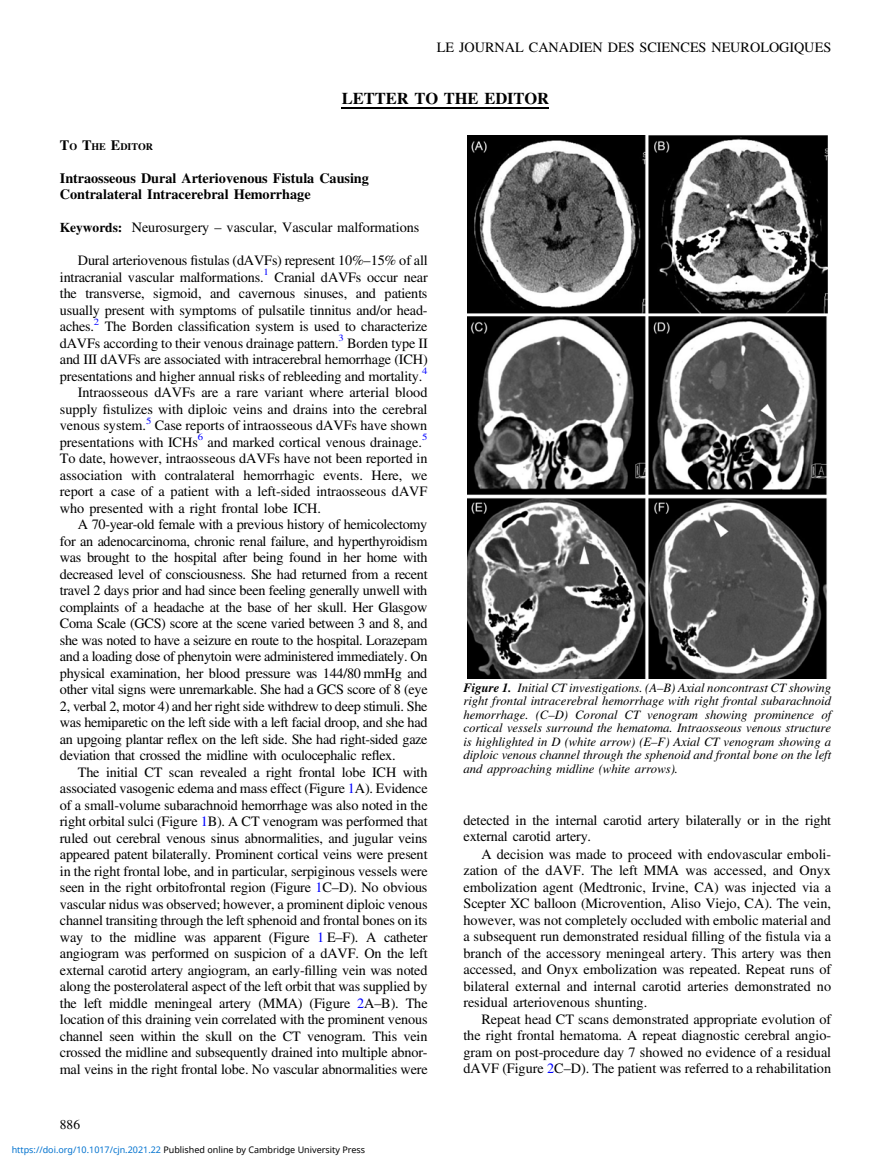
<style>
.page{position:relative;width:891px;height:1174px;background:#fff}
.page>*{position:absolute;margin:0;border:0;box-sizing:border-box;transform-origin:0 0}
.t1{font:16.5px "Adv OT9 d 60 b 855.B";color:#000}
.t2{font:14.25px "Adv O Tf 9433 e 2 d";color:#000}
.t3{font:14.25px "Adv O Tf 9433 e 2 d";letter-spacing:-.02em;color:#000}
.t4{font:14.25px/16.5px "Adv OT9 d 60 b 855.B";color:#000}
.t5{font:13.5px "Adv O Tf 9433 e 2 d";color:#000}
.t6{font:12.75px/13.5px "Adv O Tb 4 af 3 d 5 d.I";color:#000;text-align:justify}
.t7{font:9.9px "Adv OT9 d 60 b 855.B";color:#000}
.t8{font:9px "Noto Sans";color:#000}
.s1{font-size:14.25px}
.s2{font-family:"Adv OT9 d 60 b 855.B";font-size:13.5px}
.s3{font-style:inherit}
.s4{font-family:"Adv O Tf 9433 e 2 d+fb"}
.s5{color:#00f}
.s6{color:#0172cf}
.s7{font-family:"Adv OT564 e 738 a.BI"}
</style>
<div class="page">
<hr style="left:342px;top:107px;width:207px;height:2px;background:#000">
<img style="left:467px;top:136px;width:360px;height:542px">
<p class="t2" style="left:437px;top:42px;width:396px">LE JOURNAL CANADIEN DES SCIENCES NEUROLOGIQUES</p>
<p class="t1" style="left:342px;top:93px;width:209px">LETTER TO THE EDITOR</p>
<p class="t7" style="left:60px;top:143px;width:95px"><span class="s1">T</span>O <span class="s1">T</span>HE <span class="s1">E</span>DITOR</p>
<p class="t4" style="left:60px;top:171px;width:311px">Intraosseous Dural Arteriovenous Fistula Causing<br>Contralateral Intracerebral Hemorrhage</p>
<p class="t2" style="left:60px;top:223px;width:361px"><span class="s2">Keywords:</span> Neurosurgery <span class="s3">–</span> vascular, Vascular malformations</p>
<p class="t2" style="left:78px;top:255px;width:351px">Dural arteriovenous <span class="s4">fi</span>stulas (dAVFs) represent 10%<span class="s3">–</span>15% of all</p>
<p class="t2" style="left:60px;top:272px;width:369px">intracranial vascular malformations.<sup>1</sup> Cranial dAVFs occur near</p>
<p class="t2" style="left:60px;top:288px;width:369px">the transverse, sigmoid, and cavernous sinuses, and patients</p>
<p class="t2" style="left:60px;top:305px;width:369px">usually present with symptoms of pulsatile tinnitus and/or head-</p>
<p class="t2" style="left:60px;top:321px;width:369px">aches.<sup>2</sup> The Borden classi<span class="s4">fi</span>cation system is used to characterize</p>
<p class="t2" style="left:60px;top:338px;width:369px">dAVFs according to their venous drainage pattern.<sup>3</sup> Borden type II</p>
<p class="t2" style="left:60px;top:354px;width:369px">and III dAVFs are associated with intracerebral hemorrhage (ICH)</p>
<p class="t2" style="left:60px;top:371px;width:369px">presentations and higher annual risks of rebleeding and mortality.<sup>4</sup></p>
<p class="t2" style="left:78px;top:387px;width:351px">Intraosseous dAVFs are a rare variant where arterial blood</p>
<p class="t2" style="left:60px;top:404px;width:369px">supply <span class="s4">fi</span>stulizes with diploic veins and drains into the cerebral</p>
<p class="t2" style="left:60px;top:420px;width:369px">venous system.<sup>5</sup> Case reports of intraosseous dAVFs have shown</p>
<p class="t2" style="left:60px;top:437px;width:369px">presentations with ICHs<sup>6</sup> and marked cortical venous drainage.<sup>5</sup></p>
<p class="t2" style="left:60px;top:453px;width:369px">To date, however, intraosseous dAVFs have not been reported in</p>
<p class="t2" style="left:60px;top:470px;width:369px">association with contralateral hemorrhagic events. Here, we</p>
<p class="t2" style="left:60px;top:486px;width:369px">report a case of a patient with a left-sided intraosseous dAVF</p>
<p class="t2" style="left:60px;top:503px;width:263px">who presented with a right frontal lobe ICH.</p>
<p class="t3" style="left:78px;top:519px;width:351px">A 70-year-old female with a previous history of hemicolectomy</p>
<p class="t3" style="left:60px;top:536px;width:369px">for an adenocarcinoma, chronic renal failure, and hyperthyroidism</p>
<p class="t3" style="left:60px;top:552px;width:369px">was brought to the hospital after being found in her home with</p>
<p class="t3" style="left:60px;top:569px;width:369px">decreased level of consciousness. She had returned from a recent</p>
<p class="t3" style="left:60px;top:585px;width:369px">travel 2 days prior and had since been feeling generally unwell with</p>
<p class="t3" style="left:60px;top:602px;width:369px">complaints of a headache at the base of her skull. Her Glasgow</p>
<p class="t3" style="left:60px;top:618px;width:369px">Coma Scale (GCS) score at the scene varied between 3 and 8, and</p>
<p class="t3" style="left:60px;top:635px;width:369px">she was noted to have a seizure en route to the hospital. Lorazepam</p>
<p class="t3" style="left:60px;top:651px;width:369px">and a loading dose of phenytoin were administered immediately. On</p>
<p class="t3" style="left:60px;top:668px;width:369px">physical examination, her blood pressure was 144/80 mmHg and</p>
<p class="t3" style="left:60px;top:684px;width:369px">other vital signs were unremarkable. She had a GCS score of 8 (eye</p>
<p class="t3" style="left:60px;top:701px;width:369px">2, verbal 2, motor 4) and her right side withdrew to deep stimuli. She</p>
<p class="t3" style="left:60px;top:717px;width:369px">was hemiparetic on the left side with a left facial droop, and she had</p>
<p class="t3" style="left:60px;top:734px;width:369px">an upgoing plantar re<span class="s4">fl</span>ex on the left side. She had right-sided gaze</p>
<p class="t3" style="left:60px;top:750px;width:337px">deviation that crossed the midline with oculocephalic re<span class="s4">fl</span>ex.</p>
<p class="t2" style="left:78px;top:767px;width:351px">The initial CT scan revealed a right frontal lobe ICH with</p>
<p class="t2" style="left:60px;top:783px;width:369px">associated vasogenic edema and mass effect (Figure <span class="s5">1</span>A). Evidence</p>
<p class="t2" style="left:60px;top:800px;width:369px">of a small-volume subarachnoid hemorrhage was also noted in the</p>
<p class="t2" style="left:60px;top:816px;width:369px">right orbital sulci (Figure <span class="s5">1</span>B). A CT venogram was performed that</p>
<p class="t2" style="left:60px;top:833px;width:369px">ruled out cerebral venous sinus abnormalities, and jugular veins</p>
<p class="t2" style="left:60px;top:849px;width:369px">appeared patent bilaterally. Prominent cortical veins were present</p>
<p class="t2" style="left:60px;top:866px;width:369px">in the right frontal lobe, and in particular, serpiginous vessels were</p>
<p class="t2" style="left:60px;top:882px;width:369px">seen in the right orbitofrontal region (Figure <span class="s5">1</span>C<span class="s3">–</span>D). No obvious</p>
<p class="t2" style="left:60px;top:899px;width:369px">vascular nidus was observed; however, a prominent diploic venous</p>
<p class="t2" style="left:60px;top:915px;width:369px">channel transiting through the left sphenoid and frontal bones on its</p>
<p class="t2" style="left:60px;top:932px;width:369px">way to the midline was apparent (Figure <span class="s5">1</span> E<span class="s3">–</span>F). A catheter</p>
<p class="t2" style="left:60px;top:948px;width:369px">angiogram was performed on suspicion of a dAVF. On the left</p>
<p class="t2" style="left:60px;top:965px;width:369px">external carotid artery angiogram, an early-<span class="s4">fi</span>lling vein was noted</p>
<p class="t2" style="left:60px;top:981px;width:369px">along the posterolateral aspect of the left orbit that was supplied by</p>
<p class="t2" style="left:60px;top:998px;width:369px">the left middle meningeal artery (MMA) (Figure <span class="s5">2</span>A<span class="s3">–</span>B). The</p>
<p class="t2" style="left:60px;top:1014px;width:369px">location of this draining vein correlated with the prominent venous</p>
<p class="t2" style="left:60px;top:1031px;width:369px">channel seen within the skull on the CT venogram. This vein</p>
<p class="t2" style="left:60px;top:1047px;width:369px">crossed the midline and subsequently drained into multiple abnor-</p>
<p class="t2" style="left:60px;top:1064px;width:369px">mal veins in the right frontal lobe. No vascular abnormalities were</p>
<p class="t5" style="left:60px;top:1120px;width:22px">886</p>
<p class="t8" style="left:12px;top:1143px;width:355px"><span class="s6">https://doi.org/10.1017/cjn.2021.22</span> Published online by Cambridge University Press</p>
<p class="t6" style="left:463px;top:682px;width:369px"><span class="s7">Figure 1.</span> Initial CT investigations. (A<span class="s3">–</span>B) Axial noncontrast CT showing right frontal intracerebral hemorrhage with right frontal subarachnoid hemorrhage. (C<span class="s3">–</span>D) Coronal CT venogram showing prominence of cortical vessels surround the hematoma. Intraosseous venous structure is highlighted in D (white arrow) (E<span class="s3">–</span>F) Axial CT venogram showing a diploic venous channel through the sphenoid and frontal bone on the left and approaching midline (white arrows).</p>
<p class="t2" style="left:463px;top:815px;width:369px">detected in the internal carotid artery bilaterally or in the right</p>
<p class="t2" style="left:463px;top:831px;width:129px">external carotid artery.</p>
<p class="t2" style="left:481px;top:849px;width:351px">A decision was made to proceed with endovascular emboli-</p>
<p class="t2" style="left:463px;top:865px;width:369px">zation of the dAVF. The left MMA was accessed, and Onyx</p>
<p class="t2" style="left:463px;top:882px;width:369px">embolization agent (Medtronic, Irvine, CA) was injected via a</p>
<p class="t2" style="left:463px;top:898px;width:369px">Scepter XC balloon (Microvention, Aliso Viejo, CA). The vein,</p>
<p class="t2" style="left:463px;top:915px;width:369px">however, was not completely occluded with embolic material and</p>
<p class="t2" style="left:463px;top:931px;width:369px">a subsequent run demonstrated residual <span class="s4">fi</span>lling of the <span class="s4">fi</span>stula via a</p>
<p class="t2" style="left:463px;top:948px;width:369px">branch of the accessory meningeal artery. This artery was then</p>
<p class="t2" style="left:463px;top:964px;width:369px">accessed, and Onyx embolization was repeated. Repeat runs of</p>
<p class="t2" style="left:463px;top:981px;width:369px">bilateral external and internal carotid arteries demonstrated no</p>
<p class="t2" style="left:463px;top:997px;width:185px">residual arteriovenous shunting.</p>
<p class="t2" style="left:481px;top:1014px;width:351px">Repeat head CT scans demonstrated appropriate evolution of</p>
<p class="t2" style="left:463px;top:1030px;width:369px">the right frontal hematoma. A repeat diagnostic cerebral angio-</p>
<p class="t2" style="left:463px;top:1047px;width:369px">gram on post-procedure day 7 showed no evidence of a residual</p>
<p class="t2" style="left:463px;top:1063px;width:369px">dAVF (Figure <span class="s5">2</span>C<span class="s3">–</span>D). The patient was referred to a rehabilitation</p>
</div>
